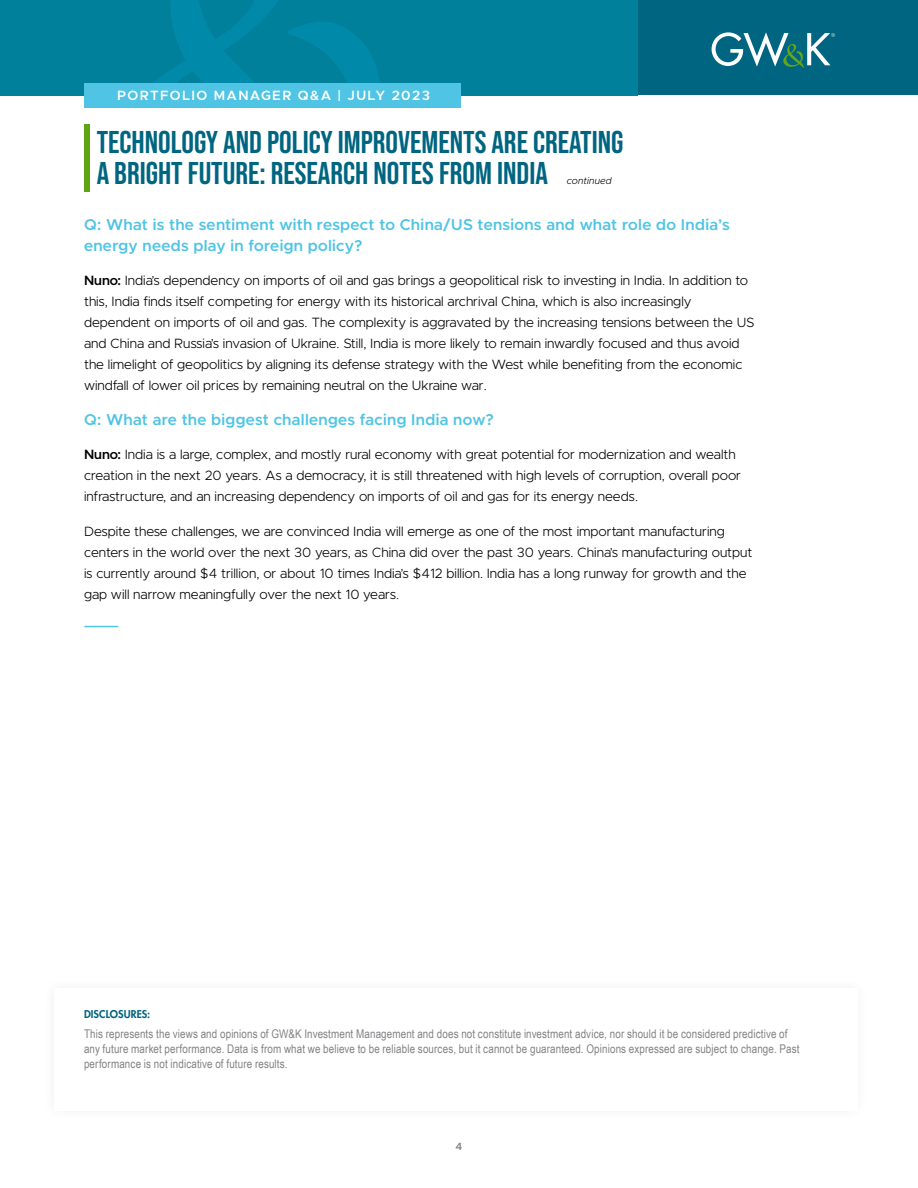
<style>
.page{position:relative;width:918px;height:1188px;background:#fff}
.page>*{position:absolute;margin:0;border:0;box-sizing:border-box;transform-origin:0 0}
.t1{font:700 31.5px/31.5px "Bebas Neue Pro";color:#006580}
.t2{font:600 15.75px/21px "Metropolis";letter-spacing:.02em;color:#4fc4e4}
.t3{font:300 13.5px/21px "Metropolis";color:#000}
.t4{font:600 13.5px "Metropolis";letter-spacing:.1em;color:#fff}
.t5{font:12px/15px "Arial Narrow";letter-spacing:.01em;color:#808285}
.t6{font:800 10.5px "Futura Std";letter-spacing:.005em;color:#006580}
.t7{font:600 10.5px "Metropolis";color:#808285}
.t8{font:italic 300 9.75px "Metropolis";letter-spacing:.025em;color:#000}
.s1{font-weight:600}
</style>
<div class="page">
<div style="left:637px;top:0;width:281px;height:95px;background:#006580"></div>
<svg style="left:712px;top:32px;width:123px;height:36px"></svg>
<div style="left:0;top:0;width:637px;height:95px;background:#00809b"></div>
<svg style="left:154px;top:0;width:226px;height:83px"></svg>
<div style="left:84px;top:83px;width:377px;height:25px;background:#4fc4e4"></div>
<hr style="left:84px;top:626px;width:34px;height:1px;background:#4fc4e4">
<div style="left:84px;top:124px;width:5px;height:68px;background:#5fa511"></div>
<p class="t4" style="left:117px;top:87px;width:314px">PORTFOLIO MANAGER Q&amp;A | JULY 2023</p>
<h1 class="t1" style="left:97px;top:126px;width:528px">TECHNOLOGY AND POLICY IMPROVEMENTS ARE CREATING<br>A BRIGHT FUTURE: RESEARCH NOTES FROM INDIA</h1>
<p class="t8" style="left:567px;top:175px;width:46px">continued</p>
<p class="t2" style="left:84px;top:214px;width:647px">Q: What is the sentiment with respect to China/US tensions and what role do India’s energy needs play in foreign policy?</p>
<p class="t3" style="left:84px;top:270px;width:672px"><span class="s1">Nuno:</span> India’s dependency on imports of oil and gas brings a geopolitical risk to investing in India. In addition to this, India finds itself competing for energy with its historical archrival China, which is also increasingly dependent on imports of oil and gas. The complexity is aggravated by the increasing tensions between the US and China and Russia’s invasion of Ukraine. Still, India is more likely to remain inwardly focused and thus avoid the limelight of geopolitics by aligning its defense strategy with the West while benefiting from the economic windfall of lower oil prices by remaining neutral on the Ukraine war.</p>
<p class="t2" style="left:84px;top:409px;width:411px">Q: What are the biggest challenges facing India now?</p>
<p class="t3" style="left:84px;top:444px;width:659px"><span class="s1">Nuno:</span> India is a large, complex, and mostly rural economy with great potential for modernization and wealth creation in the next 20 years. As a democracy, it is still threatened with high levels of corruption, overall poor infrastructure, and an increasing dependency on imports of oil and gas for its energy needs.</p>
<p class="t3" style="left:84px;top:520px;width:670px">Despite these challenges, we are convinced India will emerge as one of the most important manufacturing centers in the world over the next 30 years, as China did over the past 30 years. China’s manufacturing output is currently around $4 trillion, or about 10 times India’s $412 billion. India has a long runway for growth and the gap will narrow meaningfully over the next 10 years.</p>
<p class="t6" style="left:84px;top:1008px;width:68px">DISCLOSURES:</p>
<p class="t5" style="left:84px;top:1025px;width:717px">This represents the views and opinions of GW&amp;K Investment Management and does not constitute investment advice, nor should it be considered predictive of any future market performance. Data is from what we believe to be reliable sources, but it cannot be guaranteed. Opinions expressed are subject to change. Past performance is not indicative of future results.</p>
<p class="t7" style="left:456px;top:1140px;width:8px">4</p>
</div>
